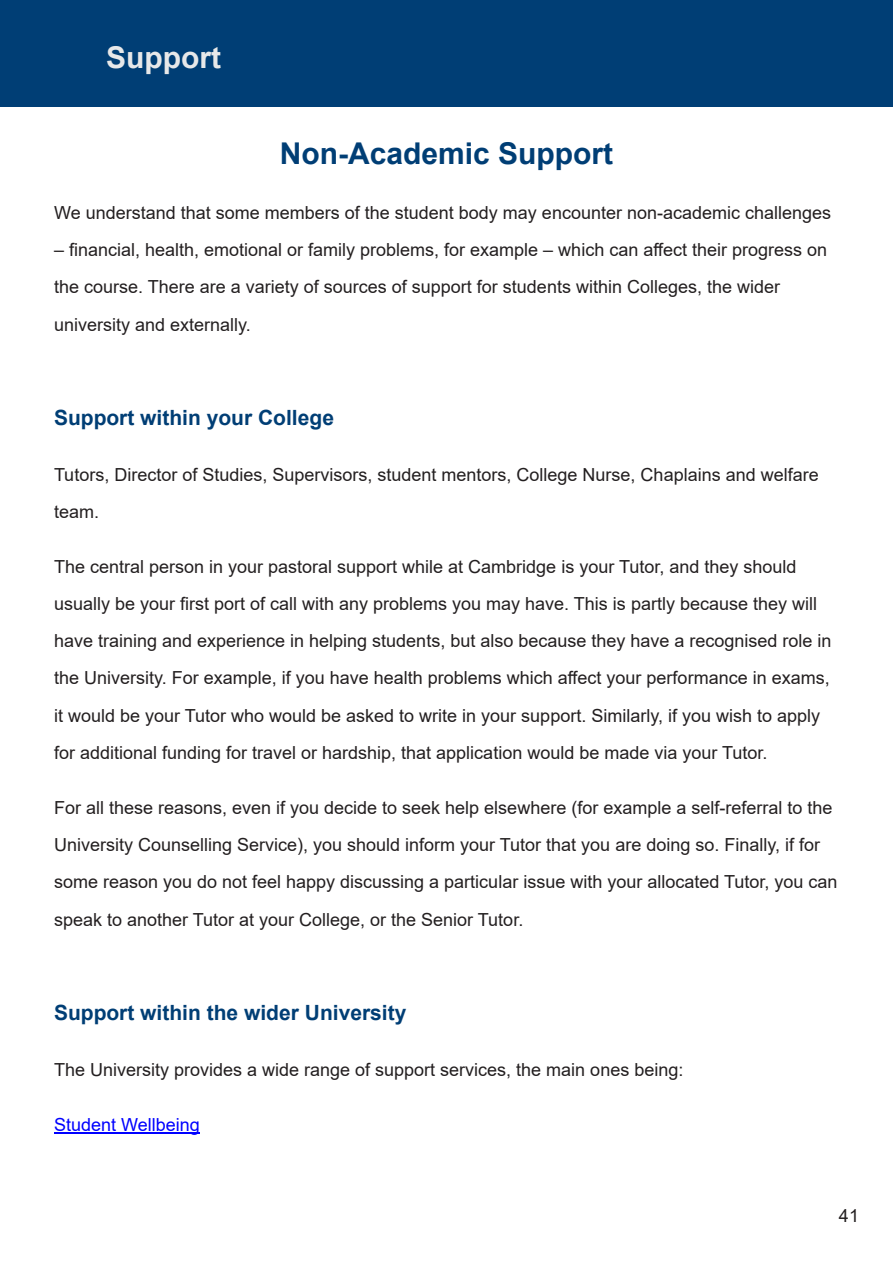
<style>
.page{position:relative;width:893px;height:1263px;background:#fff}
.page>*{position:absolute;margin:0;border:0;box-sizing:border-box;transform-origin:0 0}
.t1{font:700 30px "Arial";color:#003e75}
.t2{font:700 30px "Arial";color:#e7e8e9}
.t3{font:700 21px "Arial";color:#003e75}
.t4{font:18px/37.2px "Arial";color:#231f20}
.t5{font:18px "Arial";color:#00f}
</style>
<div class="page">
<div style="left:0;top:0;width:893px;height:106px;background:#003e75"></div>
<hr style="left:54px;top:1133px;width:146px;height:1px;background:#00f">
<h1 class="t2" style="left:106px;top:46px;width:116px">Support</h1>
<h1 class="t1" style="left:280px;top:142px;width:335px">Non-Academic Support</h1>
<p class="t4" style="left:54px;top:196px;width:779px">We understand that some members of the student body may encounter non-academic challenges</p>
<p class="t4" style="left:54px;top:233px;width:775px">– financial, health, emotional or family problems, for example – which can affect their progress on the course. There are a variety of sources of support for students within Colleges, the wider university and externally.</p>
<p class="t3" style="left:54px;top:410px;width:281px">Support within your College</p>
<p class="t4" style="left:54px;top:457px;width:766px">Tutors, Director of Studies, Supervisors, student mentors, College Nurse, Chaplains and welfare team.</p>
<p class="t4" style="left:54px;top:550px;width:779px">The central person in your pastoral support while at Cambridge is your Tutor, and they should usually be your first port of call with any problems you may have. This is partly because they will have training and experience in helping students, but also because they have a recognised role in the University. For example, if you have health problems which affect your performance in exams, it would be your Tutor who would be asked to write in your support. Similarly, if you wish to apply for additional funding for travel or hardship, that application would be made via your Tutor.</p>
<p class="t4" style="left:54px;top:791px;width:785px">For all these reasons, even if you decide to seek help elsewhere (for example a self-referral to the University Counselling Service), you should inform your Tutor that you are doing so. Finally, if for some reason you do not feel happy discussing a particular issue with your allocated Tutor, you can speak to another Tutor at your College, or the Senior Tutor.</p>
<p class="t3" style="left:54px;top:1005px;width:354px">Support within the wider University</p>
<p class="t4" style="left:54px;top:1052px;width:631px">The University provides a wide range of support services, the main ones being:</p>
<p class="t5" style="left:54px;top:1118px;width:147px">Student Wellbeing</p>
<p class="t4" style="left:839px;top:1198px;width:22px">41</p>
</div>
